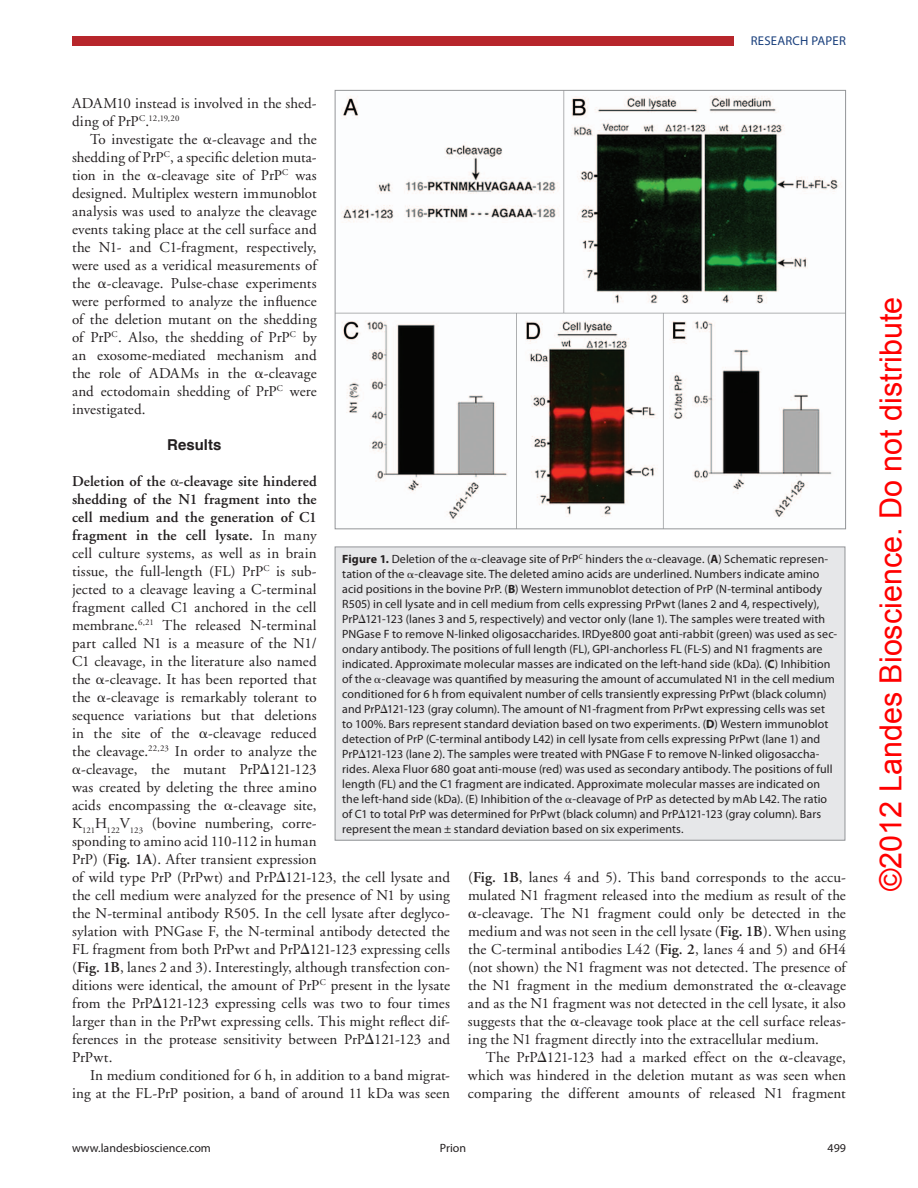
<style>
.page{position:relative;width:918px;height:1188px;background:#fff}
.page>*{position:absolute;margin:0;border:0;box-sizing:border-box;transform-origin:0 0}
.t1{font:30.45px "Arial";color:#f00}
.t2{font:15px/18px "Adobe Garamond";letter-spacing:.01em;color:#231f20;text-align:justify}
.t3{font:700 15px "Helvetica";color:#231f20}
.t4{font:12.75px "Myriad Pro";letter-spacing:.02em;color:#193f7c}
.t5{font:12px/15px "Myriad Pro";letter-spacing:.01em;color:#231f20}
.s1{font-family:"Universal Std Greekw Math Pi"}
.s2{font-weight:600}
.s3{font-weight:700}
</style>
<div class="page">
<div style="left:72px;top:36px;width:662px;height:10px;background:#b7262b"></div>
<div style="left:335px;top:547px;width:510px;height:293px;background:#e6e7e9"></div>
<div style="left:335px;top:547px;width:510px;height:294px;border:1px solid #939598"></div>
<img style="left:337px;top:92px;width:507px;height:435px">
<p class="t4" style="left:751px;top:33px;width:94px">research paper</p>
<p class="t2" style="left:72px;top:95px;width:246px">ADAM10 instead is involved in the shed&shy;ding of PrP<sup>C</sup>.<sup>12,19,20</sup></p>
<p class="t2" style="left:72px;top:131px;width:246px;text-indent:18px">To investigate the <span class="s1">α</span>-cleavage and the shedding of PrP<sup>C</sup>, a specific deletion muta&shy;tion in the <span class="s1">α</span>-cleavage site of PrP<sup>C</sup> was designed. Multiplex western immunoblot analysis was used to analyze the cleavage events taking place at the cell surface and the N1- and C1-fragment, respectively, were used as a veridical measurements of the <span class="s1">α</span>-cleavage. Pulse-chase experiments were performed to analyze the influence of the deletion mutant on the shedding of PrP<sup>C</sup>. Also, the shedding of PrP<sup>C</sup> by an exosome-mediated mechanism and the role of ADAMs in the <span class="s1">α</span>-cleavage and ectodomain shedding of PrP<sup>C</sup> were investigated.</p>
<p class="t3" style="left:167px;top:433px;width:56px">Results</p>
<p class="t2" style="left:72px;top:473px;width:379px;text-align:left"><span class="s2">Deletion of the</span> <span class="s1">α</span><span class="s2">-cleavage site hindered<br>shedding of the N1 fragment into the<br>cell medium and the generation of C1<br>fragment in the cell lysate.</span> In many<br>cell culture systems, as well as in brain<br>tissue, the full-length (FL) PrP<sup>C</sup> is sub-<br>jected to a cleavage leaving a C-terminal<br>fragment called C1 anchored in the cell<br>membrane.<sup>6,21</sup> The released N-terminal<br>part called N1 is a measure of the N1/<br>C1 cleavage, in the literature also named<br>the <span class="s1">α</span>-cleavage. It has been reported that<br>the <span class="s1">α</span>-cleavage is remarkably tolerant to<br>sequence variations but that deletions<br>in the site of the <span class="s1">α</span>-cleavage reduced<br>the cleavage.<sup>22,23</sup> In order to analyze the<br><span class="s1">α</span>-cleavage, the mutant PrP<span class="s1">Δ</span>121-123<br>was created by deleting the three amino<br>acids encompassing the <span class="s1">α</span>-cleavage site,<br>K<sub>121</sub>H<sub>122</sub>V<sub>123</sub> (bovine numbering, corre-<br>sponding to amino acid 110-112 in human<br>PrP) (<span class="s2">Fig. 1A</span>). After transient expression<br>of wild type PrP (PrPwt) and PrP<span class="s1">Δ</span>121-123, the cell lysate and the cell medium were analyzed for the presence of N1 by using the N-terminal antibody R505. In the cell lysate after deglyco&shy;sylation with PNGase F, the N-terminal antibody detected the FL fragment from both PrPwt and PrP<span class="s1">Δ</span>121-123 expressing cells (<span class="s2">Fig. 1B</span>, lanes 2 and 3). Interestingly, although transfection con&shy;ditions were identical, the amount of PrP<sup>C</sup> present in the lysate from the PrP<span class="s1">Δ</span>121-123 expressing cells was two to four times larger than in the PrPwt expressing cells. This might reflect dif&shy;ferences in the protease sensitivity between PrP<span class="s1">Δ</span>121-123 and PrPwt.</p>
<p class="t2" style="left:72px;top:1067px;width:379px;text-align:right">In medium conditioned for 6 h, in addition to a band migrat&shy;ing at the FL-PrP position, a band of around 11 kDa was seen</p>
<p class="t5" style="left:342px;top:551px;width:496px"><span class="s3">Figure 1.</span> Deletion of the <span class="s1">α</span>-cleavage site of PrP<sup>C</sup> hinders the <span class="s1">α</span>-cleavage. (<span class="s3">A</span>) Schematic represen&shy;tation of the <span class="s1">α</span>-cleavage site. The deleted amino acids are underlined. Numbers indicate amino acid positions in the bovine PrP. (<span class="s3">B</span>) Western immunoblot detection of PrP (N-terminal antibody R505) in cell lysate and in cell medium from cells expressing PrPwt (lanes 2 and 4, respectively), PrP<span class="s1">Δ</span>121-123 (lanes 3 and 5, respectively) and vector only (lane 1). The samples were treated with PNGase F to remove N-linked oligosaccharides. IRDye800 goat anti-rabbit (green) was used as sec&shy;ondary antibody. The positions of full length (FL), GPI-anchorless FL (FL-S) and N1 fragments are indicated. Approximate molecular masses are indicated on the left-hand side (kDa). (<span class="s3">C</span>) Inhibition of the <span class="s1">α</span>-cleavage was quantified by measuring the amount of accumulated N1 in the cell medium conditioned for 6 h from equivalent number of cells transiently expressing PrPwt (black column) and PrP<span class="s1">Δ</span>121-123 (gray column). The amount of N1-fragment from PrPwt expressing cells was set to 100%. Bars represent standard deviation based on two experiments. (<span class="s3">D</span>) Western immunoblot detection of PrP (C-terminal antibody L42) in cell lysate from cells expressing PrPwt (lane 1) and PrP<span class="s1">Δ</span>121-123 (lane 2). The samples were treated with PNGase F to remove N-linked oligosaccha&shy;rides. Alexa Fluor 680 goat anti-mouse (red) was used as secondary antibody. The positions of full length (FL) and the C1 fragment are indicated. Approximate molecular masses are indicated on the left-hand side (kDa). (E) Inhibition of the <span class="s1">α</span>-cleavage of PrP as detected by mAb L42. The ratio of C1 to total PrP was determined for PrPwt (black column) and PrP<span class="s1">Δ</span>121-123 (gray column). Bars represent the mean ± standard deviation based on six experiments.</p>
<p class="t2" style="left:468px;top:869px;width:379px">(<span class="s2">Fig. 1B</span>, lanes 4 and 5). This band corresponds to the accu&shy;mulated N1 fragment released into the medium as result of the <span class="s1">α</span>-cleavage. The N1 fragment could only be detected in the medium and was not seen in the cell lysate (<span class="s2">Fig. 1B</span>). When using the C-terminal antibodies L42 (<span class="s2">Fig. 2</span>, lanes 4 and 5) and 6H4 (not shown) the N1 fragment was not detected. The presence of the N1 fragment in the medium demonstrated the <span class="s1">α</span>-cleavage and as the N1 fragment was not detected in the cell lysate, it also suggests that the <span class="s1">α</span>-cleavage took place at the cell surface releas&shy;ing the N1 fragment directly into the extracellular medium.</p>
<p class="t2" style="left:468px;top:1049px;width:379px;text-indent:18px">The PrP<span class="s1">Δ</span>121-123 had a marked effect on the <span class="s1">α</span>-cleavage, which was hindered in the deletion mutant as was seen when comparing the different amounts of released N1 fragment</p>
<p class="t5" style="left:72px;top:1140px;width:140px">www.landesbioscience.com</p>
<p class="t5" style="left:440px;top:1140px;width:28px">Prion</p>
<p class="t5" style="left:828px;top:1140px;width:20px">499</p>
<h1 class="t1" style="left:871px;top:891px;width:595px;rotate:-90deg">©2012 Landes Bioscience. Do not distribute</h1>
</div>
